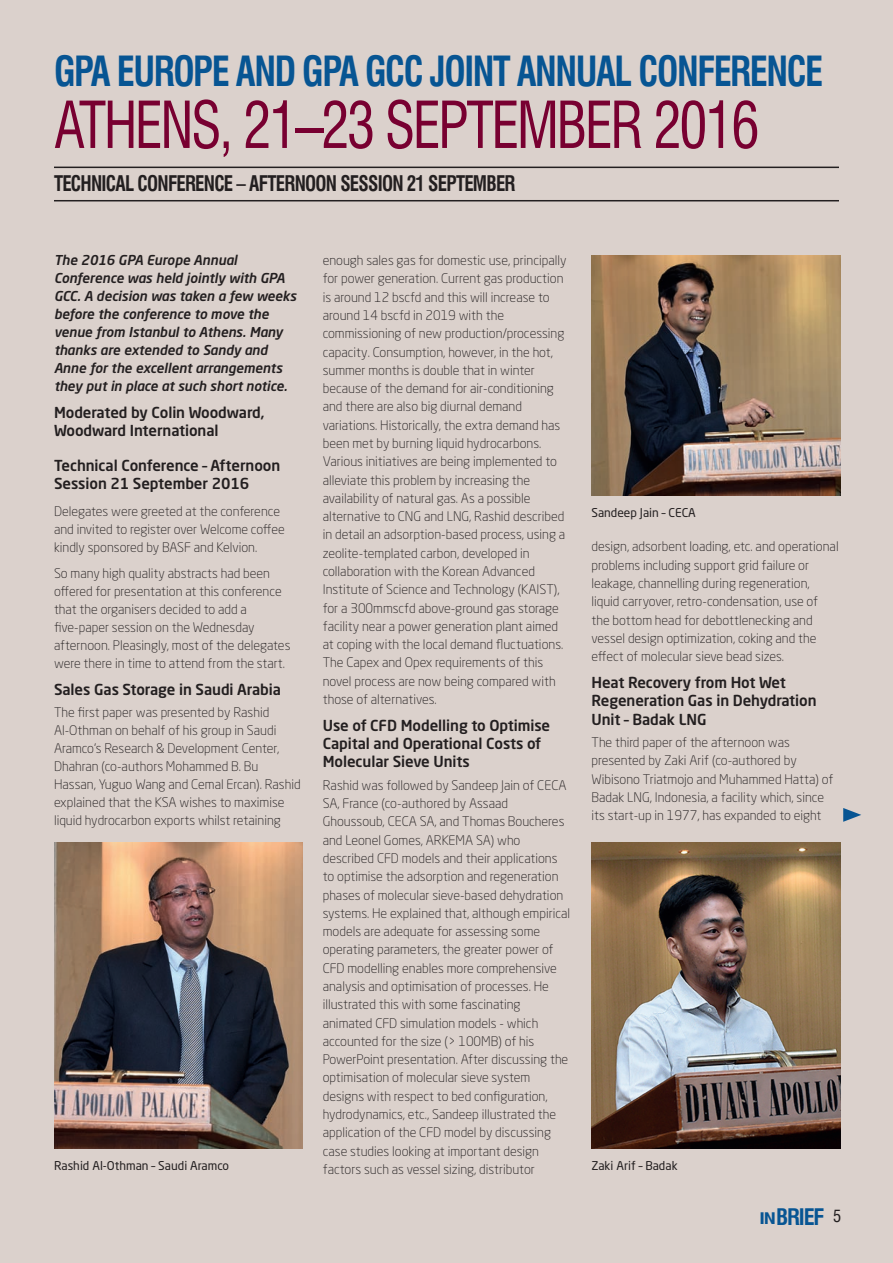
<style>
.page{position:relative;width:893px;height:1263px;background:#dbd1cc}
.page>*{position:absolute;margin:0;border:0;box-sizing:border-box;transform-origin:0 0}
.t1{font:condensed 63px "Swiss 721 BT";letter-spacing:-.04em;color:#780031;scale:.9 1}
.t2{font:700 condensed 40.5px "Swiss 721 BT";letter-spacing:-.04em;color:#075593;scale:.9 1}
.t3{font:700 condensed 22.2px "Swiss 721 BT";letter-spacing:-.05em;color:#075593}
.t4{font:700 condensed 21px "Swiss 721 BT";letter-spacing:-.04em;color:#231f20;scale:.9 1}
.t5{font:500 15px/18.3px "Neo Sans Std";letter-spacing:-.005em;color:#231f20}
.t6{font:italic 500 13.5px/18px "Neo Sans Std";letter-spacing:-.005em;color:#231f20}
.t7{font:300 13.2px/18.3px "Neo Sans Std";color:#231f20}
.t8{font:12px "Neo Sans Std";color:#231f20}
.s1{font-size:15.6px}
.s2{font-weight:400;font-size:16.5px;color:#231f20}
</style>
<div class="page">
<hr style="left:54px;top:167px;width:785px;height:1px;background:#231f20">
<hr style="left:54px;top:200px;width:785px;height:1px;background:#231f20">
<img style="left:54px;top:842px;width:249px;height:306px">
<svg style="left:843px;top:808px;width:18px;height:14px"></svg>
<img style="left:591px;top:255px;width:249px;height:240px">
<img style="left:591px;top:842px;width:249px;height:306px">
<h2 class="t2" style="left:54px;top:47px;width:856px">GPA EUROPE AND GPA GCC JOINT ANNUAL CONFERENCE</h2>
<h1 class="t1" style="left:54px;top:87px;width:785px">ATHENS, 21–23 SEPTEMBER 2016</h1>
<h3 class="t4" style="left:54px;top:171px;width:115px">TECHNICAL CONFEREN</h3>
<h3 class="t4" style="left:214px;top:171px;width:61px">CE – AFTERNOON</h3>
<h3 class="t4" style="left:340px;top:171px;width:196px">SESSION 21 SEPTEMBER</h3>
<p class="t6" style="left:54px;top:251px;width:244px">The 2016 GPA Europe Annual Conference was held jointly with GPA GCC. A decision was taken a few weeks before the conference to move the venue from Istanbul to Athens. Many thanks are extended to Sandy and Anne for the excellent arrangements they put in place at such short notice.</p>
<p class="t5" style="left:54px;top:403px;width:212px">Moderated by Colin Woodward,<br>Woodward International</p>
<p class="t5" style="left:54px;top:456px;width:228px">Technical Conference – Afternoon<br>Session 21 September 2016</p>
<p class="t7" style="left:54px;top:502px;width:232px">Delegates were greeted at the conference and invited to register over Welcome coffee kindly sponsored by BASF and Kelvion.</p>
<p class="t7" style="left:54px;top:564px;width:238px">So many high quality abstracts had been offered for presentation at this conference that the organisers decided to add a five-paper session on the Wednesday afternoon. Pleasingly, most of the delegates were there in time to attend from the start.</p>
<p class="t5" style="left:54px;top:679px;width:228px">Sales Gas Storage in Saudi Arabia</p>
<p class="t7" style="left:54px;top:703px;width:248px">The first paper was presented by Rashid Al-Othman on behalf of his group in Saudi Aramco’s Research &amp; Development Center, Dhahran (co-authors Mohammed B. Bu Hassan, Yuguo Wang and Cemal Ercan). Rashid explained that the KSA wishes to maximise liquid hydrocarbon exports whilst retaining</p>
<p class="t8" style="left:54px;top:1158px;width:176px">Rashid Al-Othman – Saudi Aramco</p>
<p class="t7" style="left:323px;top:251px;width:245px">enough sales gas for domestic use, principally for power generation. Current gas production is around 12 bscfd and this will increase to around 14 bscfd in 2019 with the commissioning of new production/processing capacity. Consumption, however, in the hot, summer months is double that in winter because of the demand for air-conditioning and there are also big diurnal demand variations. Historically, the extra demand has been met by burning liquid hydrocarbons.<br>Various initiatives are being implemented to alleviate this problem by increasing the availability of natural gas. As a possible alternative to CNG and LNG, Rashid described in detail an adsorption-based process, using a zeolite-templated carbon, developed in collaboration with the Korean Advanced Institute of Science and Technology (KAIST), for a 300mmscfd above-ground gas storage facility near a power generation plant aimed at coping with the local demand fluctuations.<br>The Capex and Opex requirements of this novel process are now being compared with those of alternatives.</p>
<p class="t5" style="left:323px;top:716px;width:57px">Use of CFD</p>
<p class="t5" style="left:323px;top:716px;width:229px;text-indent:78px">Modelling to Optimise<br>Capital and Operational Costs of<br>Molecular Sieve Units</p>
<p class="t7" style="left:323px;top:776px;width:249px">Rashid was followed by Sandeep Jain of CECA SA, France (co-authored by Assaad Ghoussoub, CECA SA, and Thomas Boucheres and Leonel Gomes, ARKEMA SA) who described CFD models and their applications to optimise the adsorption and regeneration phases of molecular sieve-based dehydration systems. He explained that, although empirical models are adequate for assessing some operating parameters, the greater power of CFD modelling enables more comprehensive analysis and optimisation of processes. He illustrated this with some fascinating animated CFD simulation models - which accounted for the size (&gt; 100MB) of his PowerPoint presentation. After discussing the optimisation of molecular sieve system designs with respect to bed configuration, hydrodynamics, etc., Sandeep illustrated the application of the CFD model by discussing case studies looking at important design factors such as vessel sizing, distributor</p>
<p class="t8" style="left:591px;top:506px;width:106px">Sandeep Jain – CECA</p>
<p class="t7" style="left:591px;top:537px;width:249px">design, adsorbent loading, etc. and operational problems including support grid failure or leakage, channelling during regeneration, liquid carryover, retro-condensation, use of the bottom head for debottlenecking and vessel design optimization, coking and the effect of molecular sieve bead sizes.</p>
<p class="t5" style="left:591px;top:673px;width:227px">Heat Recovery from Hot Wet<br>Regeneration Gas in Dehydration<br>Unit – Badak LNG</p>
<p class="t7" style="left:591px;top:733px;width:243px">The third paper of the afternoon was presented by Zaki Arif (co-authored by Wibisono Triatmojo and Muhammed Hatta) of Badak LNG, Indonesia, a facility which, since its start-up in 1977, has expanded to eight</p>
<p class="t8" style="left:591px;top:1158px;width:88px">Zaki Arif – Badak</p>
<h3 class="t3" style="left:759px;top:1204px;width:83px"><span class="s1">IN</span>BRIEF <span class="s2">5</span></h3>
</div>
